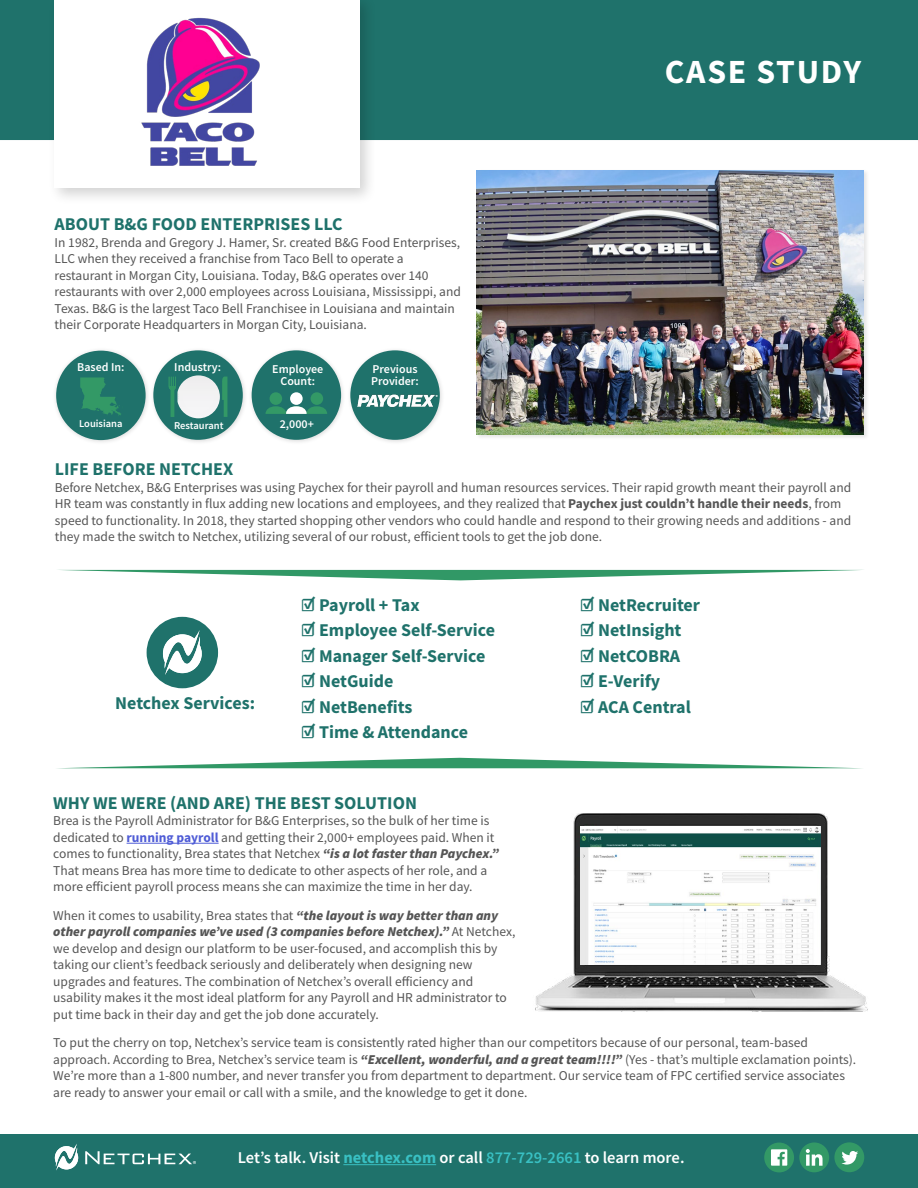
<style>
.page{position:relative;width:918px;height:1188px;background:#fff}
.page>*{position:absolute;margin:0;border:0;box-sizing:border-box;transform-origin:0 0}
.t1{font:700 33.75px "Source Sans Pro";letter-spacing:.05em;color:#fff}
.t2{font:700 18px "Source Sans Pro";color:#1f726b}
.t3{font:600 16.5px "Source Sans Pro";color:#fff}
.t4{font:13.5px/16.5px "Source Sans Pro";color:#555}
.t5{font:600 12px/12px "Source Sans Pro";color:#fff;text-align:center}
.t6{font:600 10.5px "Source Sans Pro";color:#fff}
.t7{font:8.85px "Myriad Pro";color:#fff}
.s1{font-weight:700}
.s2{font-weight:700;color:#4f5cd6}
.s3{font-weight:900;font-style:italic}
.s4{font-weight:700;color:#39c0c3}
.s5{color:#39c0c3}
</style>
<div class="page">
<div style="left:0;top:1134px;width:918px;height:54px;background:#1f726b"></div>
<hr style="left:343px;top:1164px;width:93px;height:1px;background:#39c0c3">
<div style="left:764px;top:1143px;width:30px;height:29px;background:#396;border-radius:50%"></div>
<svg style="left:771px;top:1149px;width:16px;height:17px"></svg>
<div style="left:799px;top:1142px;width:30px;height:30px;background:#396;border-radius:50%"></div>
<svg style="left:806px;top:1149px;width:17px;height:17px"></svg>
<div style="left:834px;top:1142px;width:30px;height:30px;background:#396;border-radius:50%"></div>
<svg style="left:841px;top:1151px;width:17px;height:14px"></svg>
<svg style="left:55px;top:1144px;width:23px;height:27px"></svg>
<svg style="left:85px;top:1151px;width:107px;height:13px"></svg>
<hr style="left:127px;top:843px;width:92px;height:1px;background:#4f5cd6">
<div style="left:0;top:0;width:918px;height:140px;background:#1f726b"></div>
<div style="left:147px;top:617px;width:71px;height:71px;background:#1f726b;border-radius:50%"></div>
<svg style="left:163px;top:630px;width:39px;height:45px"></svg>
<svg style="left:62px;top:570px;width:798px;height:10px"></svg>
<svg style="left:68px;top:758px;width:783px;height:10px"></svg>
<div style="left:47px;top:0;width:330px;height:206px;background:#000;opacity:.18"></div>
<div style="left:54px;top:0;width:305px;height:188px;background:#fff"></div>
<div style="left:248px;top:346px;width:98px;height:99px;background:#000;opacity:.15"></div>
<div style="left:252px;top:350px;width:89px;height:90px;background:#1f726b;border-radius:50%"></div>
<div style="left:270px;top:392px;width:12px;height:13px;background:#396;border-radius:50%"></div>
<div style="left:290px;top:392px;width:13px;height:13px;background:#fff;border-radius:50%"></div>
<div style="left:311px;top:392px;width:12px;height:13px;background:#396;border-radius:50%"></div>
<svg style="left:266px;top:406px;width:61px;height:8px"></svg>
<div style="left:52px;top:347px;width:99px;height:99px;background:#000;opacity:.15"></div>
<div style="left:56px;top:351px;width:90px;height:89px;background:#1f726b;border-radius:50%"></div>
<div style="left:347px;top:346px;width:98px;height:99px;background:#000;opacity:.15"></div>
<div style="left:350px;top:350px;width:90px;height:90px;background:#1f726b;border-radius:50%"></div>
<div style="left:150px;top:346px;width:98px;height:99px;background:#000;opacity:.15"></div>
<div style="left:153px;top:350px;width:90px;height:90px;background:#1f726b;border-radius:50%"></div>
<div style="left:475px;top:169px;width:395px;height:271px;background:#000;opacity:.1"></div>
<img style="left:477px;top:170px;width:387px;height:264px">
<img style="left:141px;top:17px;width:119px;height:149px">
<img style="left:350px;top:378px;width:92px;height:41px">
<svg style="left:169px;top:375px;width:58px;height:43px"></svg>
<svg style="left:80px;top:377px;width:41px;height:39px"></svg>
<img style="left:535px;top:813px;width:333px;height:199px">
<img style="left:580px;top:826px;width:240px;height:138px">
<h2 class="t2" style="left:55px;top:212px;width:289px">ABOUT B&amp;G FOOD ENTERPRISES LLC</h2>
<p class="t4" style="left:55px;top:234px;width:408px">In 1982, Brenda and Gregory J. Hamer, Sr. created B&amp;G Food Enterprises, LLC when they received a franchise from Taco Bell to operate a restaurant in Morgan City, Louisiana. Today, B&amp;G operates over 140 restaurants with over 2,000 employees across Louisiana, Mississippi, and Texas. B&amp;G is the largest Taco Bell Franchisee in Louisiana and maintain their Corporate Headquarters in Morgan City, Louisiana.</p>
<p class="t5" style="left:77px;top:361px;width:49px">Based In:</p>
<p class="t6" style="left:79px;top:417px;width:45px">Louisiana</p>
<p class="t5" style="left:174px;top:361px;width:48px">Industry:</p>
<p class="t6" style="left:174px;top:418px;width:51px">Restaurant</p>
<p class="t5" style="left:272px;top:363px;width:53px">Employee<br>Count:</p>
<p class="t5" style="left:280px;top:418px;width:36px">2,000+</p>
<p class="t5" style="left:371px;top:363px;width:49px;text-align:left">Previous<br>Provider:</p>
<h1 class="t1" style="left:665px;top:49px;width:198px">CASE STUDY</h1>
<h2 class="t2" style="left:55px;top:457px;width:180px">LIFE BEFORE NETCHEX</h2>
<p class="t4" style="left:55px;top:479px;width:798px">Before Netchex, B&amp;G Enterprises was using Paychex for their payroll and human resources services. Their rapid growth meant their payroll and HR team was constantly in flux adding new locations and employees, and they realized that <span class="s1">Paychex just couldn’t handle their needs</span>, from speed to functionality. In 2018, they started shopping other vendors who could handle and respond to their growing needs and additions - and they made the switch to Netchex, utilizing several of our robust, efficient tools to get the job done.</p>
<h2 class="t2" style="left:115px;top:691px;width:141px">Netchex Services:</h2>
<h2 class="t2" style="left:301px;top:593px;width:120px">☑ Payroll + Tax</h2>
<h2 class="t2" style="left:301px;top:618px;width:196px">☑ Employee Self-Service</h2>
<h2 class="t2" style="left:301px;top:644px;width:186px">☑ Manager Self-Service</h2>
<h2 class="t2" style="left:301px;top:669px;width:94px">☑ NetGuide</h2>
<h2 class="t2" style="left:301px;top:695px;width:113px">☑ NetBenefits</h2>
<h2 class="t2" style="left:301px;top:720px;width:169px">☑ Time &amp; Attendance</h2>
<h2 class="t2" style="left:580px;top:593px;width:122px">☑ NetRecruiter</h2>
<h2 class="t2" style="left:580px;top:618px;width:103px">☑ NetInsight</h2>
<h2 class="t2" style="left:580px;top:644px;width:102px">☑ NetCOBRA</h2>
<h2 class="t2" style="left:580px;top:669px;width:82px">☑ E-Verify</h2>
<h2 class="t2" style="left:580px;top:695px;width:112px">☑ ACA Central</h2>
<h2 class="t2" style="left:53px;top:791px;width:365px">WHY WE WERE (AND ARE) THE BEST SOLUTION</h2>
<p class="t4" style="left:53px;top:813px;width:447px">Brea is the Payroll Administrator for B&amp;G Enterprises, so the bulk of her time is dedicated to <span class="s2">running payroll</span> and getting their 2,000+ employees paid. When it comes to functionality, Brea states that Netchex <span class="s3">“is a lot faster than Paychex.” </span>That means Brea has more time to dedicate to other aspects of her role, and a more efficient payroll process means she can maximize the time in her day.</p>
<p class="t4" style="left:53px;top:907px;width:464px">When it comes to usability, Brea states that <span class="s3">“the layout is way better than any other payroll companies we’ve used (3 companies before Netchex).”</span> At Netchex, we develop and design our platform to be user-focused, and accomplish this by taking our client’s feedback seriously and deliberately when designing new upgrades and features. The combination of Netchex’s overall efficiency and usability makes it the most ideal platform for any Payroll and HR administrator to put time back in their day and get the job done accurately.</p>
<p class="t4" style="left:53px;top:1035px;width:804px">To put the cherry on top, Netchex’s service team is consistently rated higher than our competitors because of our personal, team-based approach. According to Brea, Netchex’s service team is <span class="s3">“Excellent, wonderful, and a great team!!!!”</span> (Yes - that’s multiple exclamation points).<br>We’re more than a 1-800 number, and never transfer you from department to department. Our service team of FPC certified service associates are ready to answer your email or call with a smile, and the knowledge to get it done.</p>
<p class="t7" style="left:193px;top:1159px;width:5px">®</p>
<p class="t3" style="left:238px;top:1147px;width:448px">Let’s talk. Visit <span class="s4">netchex.com</span> or call <span class="s5">877-729-2661</span> to learn more.</p>
</div>
